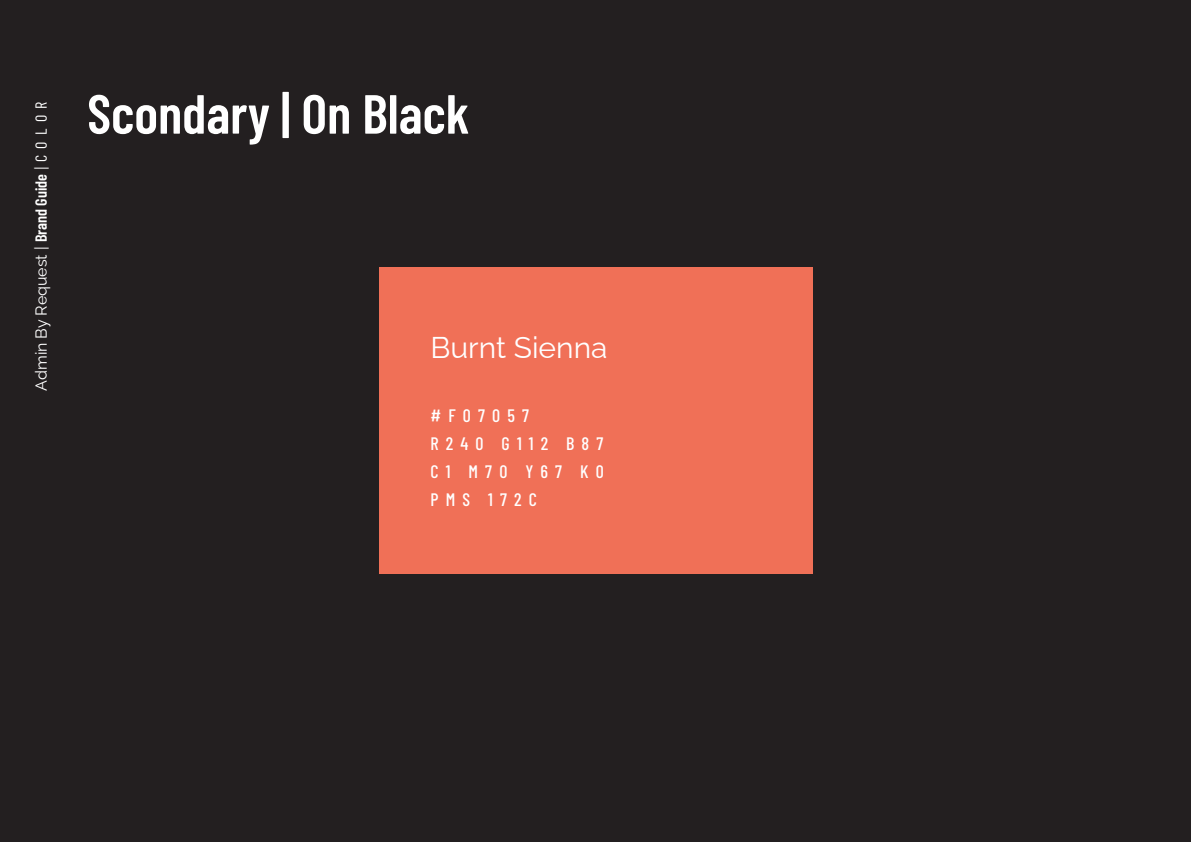
<style>
.page{position:relative;width:1191px;height:842px;background:#231f20}
.page>*{position:absolute;margin:0;border:0;box-sizing:border-box;transform-origin:0 0}
.t1{font:600 55px "Barlow Condensed";color:#fff}
.t2{font:30px "Raleway";color:#fff}
.t3{font:500 18px/28px "Barlow Condensed";letter-spacing:.4em;color:#fff}
.t4{font:16px "Raleway";color:#fff}
.s1{font-family:"Barlow Condensed";font-weight:600}
.s2{font-family:"Barlow Condensed"}
</style>
<div class="page">
<div style="left:379px;top:268px;width:433px;height:306px;background:#f07057"></div>
<p class="t4" style="left:28px;top:391px;width:291px;rotate:-90deg">Admin By Request | <span class="s1">Brand Guide</span> | <span class="s2">C O L O R</span></p>
<h1 class="t1" style="left:87px;top:75px;width:384px">Scondary | On Black</h1>
<h2 class="t2" style="left:430px;top:323px;width:179px">Burnt Sienna</h2>
<p class="t3" style="left:430px;top:400px;width:175px">#F07057<br>R240 G112 B87<br>C1 M70 Y67 K0<br>PMS 172C</p>
</div>
